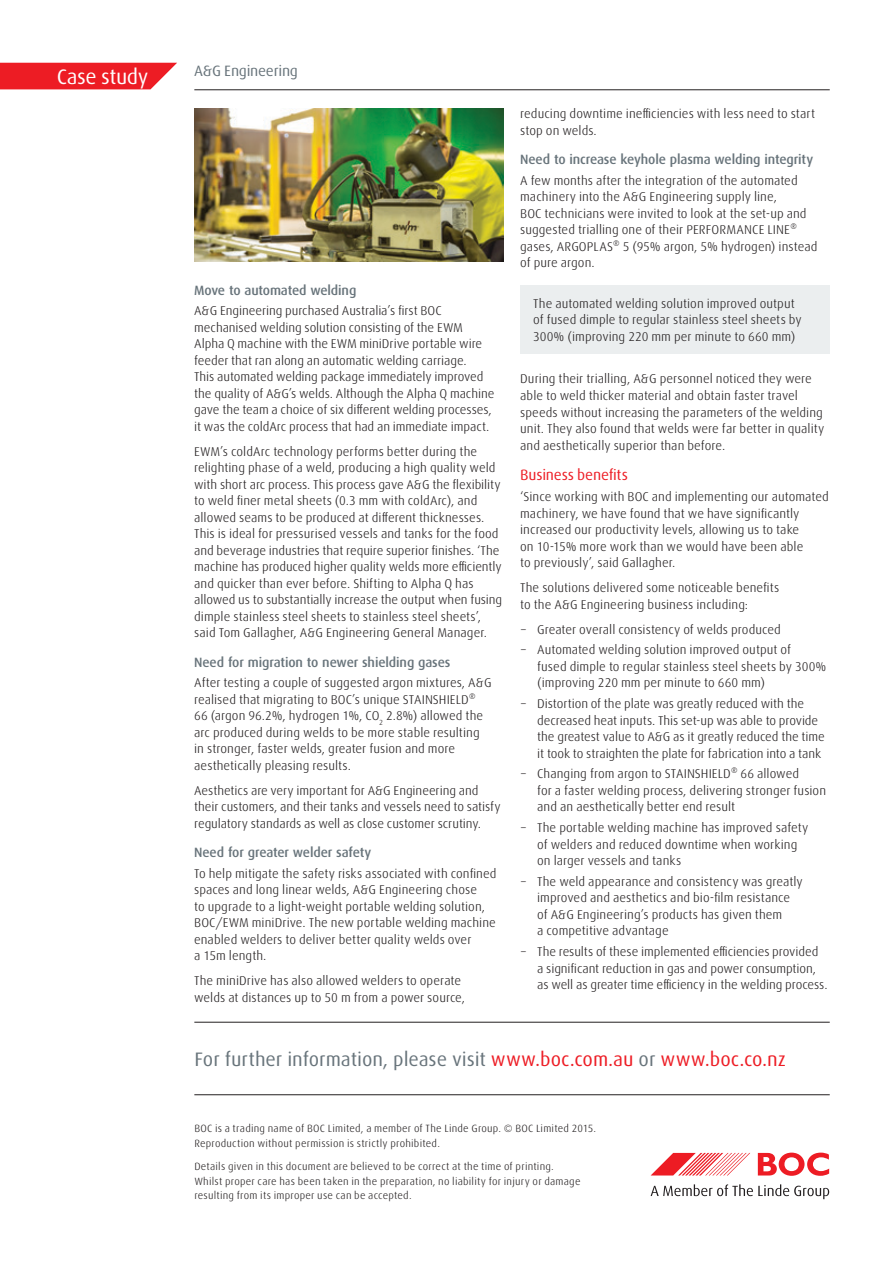
<style>
.page{position:relative;width:893px;height:1263px;background:#fff}
.page>*{position:absolute;margin:0;border:0;box-sizing:border-box;transform-origin:0 0}
.t1{font:21px "Linde Dax Global";letter-spacing:-.025em;color:#fff}
.t2{font:19.5px "Linde Dax Global";letter-spacing:-.005em;color:#68747b}
.t3{font:15px "Linde Dax Global";letter-spacing:-.015em;color:#ed1c24}
.t4{font:15px "Linde Dax Global";letter-spacing:-.02em;color:#68747b}
.t5{font:500 13.5px "Linde Dax Global";letter-spacing:-.01em;color:#68747b}
.t6{font:300 12.75px/16.5px "Linde Dax Global";color:#231f20}
.t7{font:300 10.5px/14.7px "Linde Dax Global";letter-spacing:.02em;color:#231f20}
.s1{color:#ed1c24}
</style>
<div class="page">
<svg style="left:0;top:63px;width:177px;height:26px;background:#ee2c34"></svg>
<svg style="left:758px;top:1152px;width:71px;height:24px"></svg>
<svg style="left:651px;top:1153px;width:99px;height:22px"></svg>
<svg style="left:651px;top:1184px;width:178px;height:15px"></svg>
<hr style="left:194px;top:1022px;width:636px;height:1px;background:#231f20">
<hr style="left:194px;top:1094px;width:636px;height:1px;background:#231f20">
<img style="left:194px;top:108px;width:309px;height:153px">
<hr style="left:194px;top:89px;width:636px;height:1px;background:#231f20">
<div style="left:521px;top:285px;width:309px;height:68px;background:#ebeeef"></div>
<h1 class="t1" style="left:57px;top:64px;width:93px">Case study</h1>
<p class="t4" style="left:194px;top:62px;width:105px">A&amp;G Engineering</p>
<p class="t5" style="left:194px;top:282px;width:164px">Move to automated welding</p>
<p class="t6" style="left:194px;top:303px;width:302px">A&amp;G Engineering purchased Australia’s first BOC mechanised welding solution consisting of the EWM Alpha Q machine with the EWM miniDrive portable wire feeder that ran along an automatic welding carriage.<br>This automated welding package immediately improved the quality of A&amp;G’s welds. Although the Alpha Q machine gave the team a choice of six different welding processes, it was the coldArc process that had an immediate impact.</p>
<p class="t6" style="left:194px;top:443px;width:310px">EWM’s coldArc technology performs better during the relighting phase of a weld, producing a high quality weld with short arc process. This process gave A&amp;G the flexibility to weld finer metal sheets (0.3 mm with coldArc), and allowed seams to be produced at different thicknesses.<br>This is ideal for pressurised vessels and tanks for the food and beverage industries that require superior finishes. ‘The machine has produced higher quality welds more efficiently and quicker than ever before. Shifting to Alpha Q has allowed us to substantially increase the output when fusing dimple stainless steel sheets to stainless steel sheets’, said Tom Gallagher, A&amp;G Engineering General Manager.</p>
<p class="t5" style="left:194px;top:654px;width:258px">Need for migration to newer shielding gases</p>
<p class="t6" style="left:194px;top:675px;width:299px">After testing a couple of suggested argon mixtures, A&amp;G realised that migrating to BOC’s unique STAINSHIELD® 66 (argon 96.2%, hydrogen 1%, CO<sub>2</sub> 2.8%) allowed the arc produced during welds to be more stable resulting in stronger, faster welds, greater fusion and more aesthetically pleasing results.</p>
<p class="t6" style="left:194px;top:782px;width:308px">Aesthetics are very important for A&amp;G Engineering and their customers, and their tanks and vessels need to satisfy regulatory standards as well as close customer scrutiny.</p>
<p class="t5" style="left:194px;top:844px;width:179px">Need for greater welder safety</p>
<p class="t6" style="left:194px;top:865px;width:304px">To help mitigate the safety risks associated with confined spaces and long linear welds, A&amp;G Engineering chose<br>to upgrade to a light-weight portable welding solution, BOC/EWM miniDrive. The new portable welding machine enabled welders to deliver better quality welds over<br>a 15m length.</p>
<p class="t6" style="left:194px;top:973px;width:273px">The miniDrive has also allowed welders to operate welds at distances up to 50 m from a power source,</p>
<p class="t6" style="left:520px;top:106px;width:296px">reducing downtime inefficiencies with less need to start stop on welds.</p>
<p class="t5" style="left:520px;top:152px;width:294px">Need to increase keyhole plasma welding integrity</p>
<p class="t6" style="left:520px;top:172px;width:299px">A few months after the integration of the automated machinery into the A&amp;G Engineering supply line,<br>BOC technicians were invited to look at the set-up and suggested trialling one of their PERFORMANCE LINE® gases, ARGOPLAS® 5 (95% argon, 5% hydrogen) instead of pure argon.</p>
<p class="t6" style="left:533px;top:295px;width:270px">The automated welding solution improved output of fused dimple to regular stainless steel sheets by<br>300% (improving 220 mm per minute to 660 mm)</p>
<p class="t6" style="left:520px;top:371px;width:306px">During their trialling, A&amp;G personnel noticed they were able to weld thicker material and obtain faster travel speeds without increasing the parameters of the welding unit. They also found that welds were far better in quality and aesthetically superior than before.</p>
<p class="t3" style="left:520px;top:466px;width:109px">Business benefits</p>
<p class="t6" style="left:520px;top:488px;width:310px">‘Since working with BOC and implementing our automated machinery, we have found that we have significantly increased our productivity levels, allowing us to take<br>on 10-15% more work than we would have been able<br>to previously’, said Gallagher.</p>
<p class="t6" style="left:520px;top:579px;width:261px">The solutions delivered some noticeable benefits to the A&amp;G Engineering business including:</p>
<p class="t6" style="left:520px;top:619px;width:272px;line-height:20.7px">− Greater overall consistency of welds produced<br>− Automated welding solution improved output of</p>
<p class="t6" style="left:537px;top:658px;width:291px">fused dimple to regular stainless steel sheets by 300% (improving 220 mm per minute to 660 mm)</p>
<p class="t6" style="left:537px;top:695px;width:289px;text-indent:-17px">− Distortion of the plate was greatly reduced with the decreased heat inputs. This set-up was able to provide the greatest value to A&amp;G as it greatly reduced the time it took to straighten the plate for fabrication into a tank</p>
<p class="t6" style="left:537px;top:766px;width:290px;text-indent:-17px">− Changing from argon to STAINSHIELD® 66 allowed<br>for a faster welding process, delivering stronger fusion and an aesthetically better end result</p>
<p class="t6" style="left:537px;top:819px;width:273px;text-indent:-17px">− The portable welding machine has improved safety of welders and reduced downtime when working on larger vessels and tanks</p>
<p class="t6" style="left:537px;top:873px;width:267px;text-indent:-17px">− The weld appearance and consistency was greatly improved and aesthetics and bio-film resistance of A&amp;G Engineering’s products has given them<br>a competitive advantage</p>
<p class="t6" style="left:537px;top:943px;width:292px;text-indent:-17px">− The results of these implemented efficiencies provided a significant reduction in gas and power consumption, as well as greater time efficiency in the welding process.</p>
<h2 class="t2" style="left:194px;top:1048px;width:593px">For further information, please visit <span class="s1">www.boc.com.au</span> or <span class="s1">www.boc.co.nz</span></h2>
<p class="t7" style="left:194px;top:1121px;width:403px">BOC is a trading name of BOC Limited, a member of The Linde Group. © BOC Limited 2015.<br>Reproduction without permission is strictly prohibited.</p>
<p class="t7" style="left:194px;top:1159px;width:388px">Details given in this document are believed to be correct at the time of printing.<br>Whilst proper care has been taken in the preparation, no liability for injury or damage resulting from its improper use can be accepted.</p>
</div>
